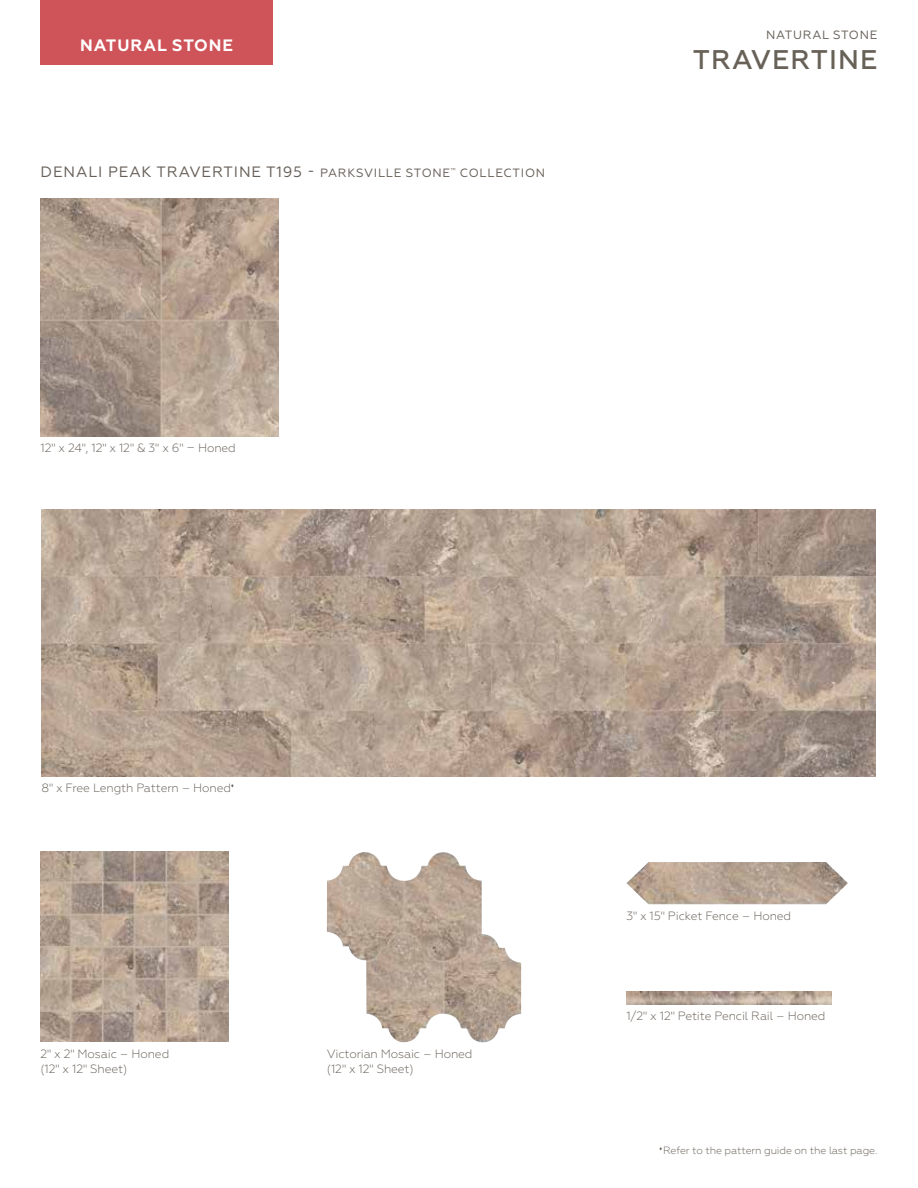
<style>
.page{position:relative;width:918px;height:1188px;background:#fff}
.page>*{position:absolute;margin:0;border:0;box-sizing:border-box;transform-origin:0 0}
.t1{font:500 27px "Geometria";letter-spacing:.04em;color:#686158}
.t2{font:700 16.5px "Geometria";letter-spacing:.06em;color:#fff}
.t3{font:15px "Geometria";letter-spacing:.06em;color:#686058}
.t4{font:300 12px/15px "Geometria";letter-spacing:-.01em;color:#686058}
.t5{font:12px "Geometria";letter-spacing:.06em;color:#686158}
.t6{font:300 10.5px "Geometria";letter-spacing:-.01em;color:#686158}
.s1{font-size:12px}
</style>
<div class="page">
<div style="left:40px;top:0;width:233px;height:65px;background:#cf5459"></div>
<img style="left:40px;top:198px;width:239px;height:238px">
<img style="left:41px;top:510px;width:835px;height:267px">
<img style="left:40px;top:851px;width:188px;height:191px">
<img style="left:626px;top:862px;width:222px;height:42px">
<img style="left:327px;top:852px;width:194px;height:191px">
<img style="left:626px;top:991px;width:205px;height:14px">
<h2 class="t2" style="left:80px;top:36px;width:155px">NATURAL STONE</h2>
<p class="t3" style="left:41px;top:163px;width:506px">DENALI PEAK TRAVERTINE T195 - <span class="s1">PARKSVILLE STONE</span><sup>™</sup> <span class="s1">COLLECTION</span></p>
<p class="t4" style="left:40px;top:440px;width:197px">12" x 24", 12" x 12" &amp; 3" x 6" – Honed</p>
<p class="t5" style="left:766px;top:28px;width:113px">NATURAL STONE</p>
<h1 class="t1" style="left:693px;top:44px;width:186px">TRAVERTINE</h1>
<p class="t4" style="left:41px;top:780px;width:194px">8" x Free Length Pattern – Honed•</p>
<p class="t4" style="left:40px;top:1046px;width:130px">2" x 2" Mosaic – Honed (12" x 12" Sheet)</p>
<p class="t4" style="left:327px;top:1046px;width:147px">Victorian Mosaic – Honed (12" x 12" Sheet)</p>
<p class="t4" style="left:626px;top:908px;width:166px">3" x 15" Picket Fence – Honed</p>
<p class="t4" style="left:626px;top:1008px;width:201px">1/2" x 12" Petite Pencil Rail – Honed</p>
<p class="t6" style="left:659px;top:1144px;width:220px">•Refer to the pattern guide on the last page.</p>
</div>
